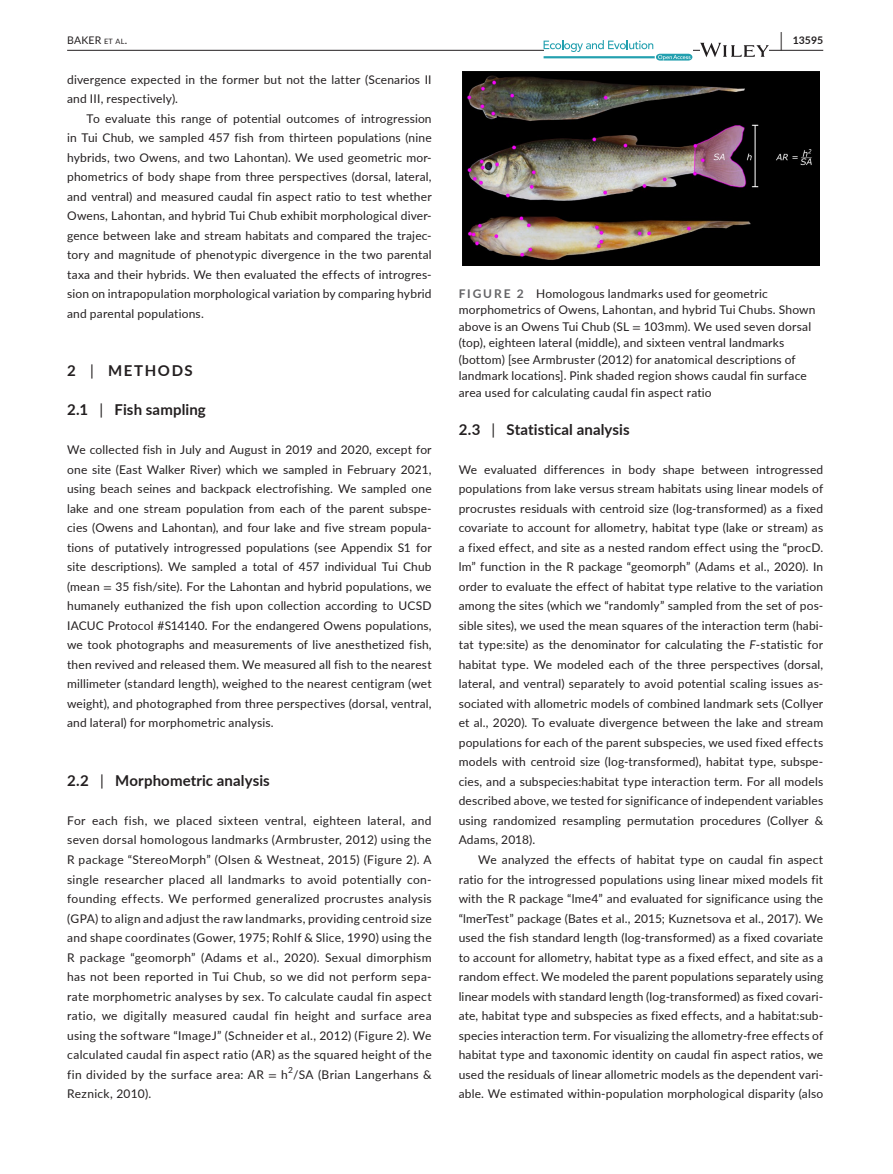
<style>
.page{position:relative;width:893px;height:1174px;background:#fff}
.page>*{position:absolute;margin:0;border:0;box-sizing:border-box;transform-origin:0 0}
.t1{font:700 19.5px "Lato";color:#231f20;scale:.48 1}
.t2{font:700 15px "Lato";letter-spacing:.01em;color:#231f20}
.t3{font:700 15px "Lato";letter-spacing:.11em;color:#231f20}
.t4{font:12px/19.5px "Lato";letter-spacing:.015em;color:#231f20;text-align:justify}
.t5{font:10.5px "Lato";letter-spacing:.02em;color:#231f20}
.t6{font:700 10.5px "Lato";color:#231f20}
.s1{font-size:7.35px}
.s2{font-weight:700;color:#636366}
.s3{font-family:"STIX"}
.s4{font-weight:400}
.s5{font-style:italic}
</style>
<div class="page">
<hr style="left:67px;top:50px;width:756px;height:1px;background:#231f20">
<svg style="left:544px;top:40px;width:148px;height:21px"></svg>
<svg style="left:700px;top:43px;width:69px;height:14px"></svg>
<img style="left:462px;top:72px;width:358px;height:193px">
<h1 class="t1" style="left:780px;top:25px;width:7px">|</h1>
<p class="t5" style="left:67px;top:33px;width:62px">BAKER <span class="s1">et al</span>.</p>
<p class="t6" style="left:793px;top:33px;width:32px">13595</p>
<p class="t4" style="left:67px;top:69px;width:366px">divergence expected in the former but not the latter (Scenarios II and III, respectively).</p>
<p class="t4" style="left:67px;top:108px;width:366px;text-indent:20px">To evaluate this range of potential outcomes of introgression in Tui Chub, we sampled 457 fish from thirteen populations (nine hybrids, two Owens, and two Lahontan). We used geometric mor&shy;phometrics of body shape from three perspectives (dorsal, lateral, and ventral) and measured caudal fin aspect ratio to test whether Owens, Lahontan, and hybrid Tui Chub exhibit morphological diver&shy;gence between lake and stream habitats and compared the trajec&shy;tory and magnitude of phenotypic divergence in the two parental taxa and their hybrids. We then evaluated the effects of introgres&shy;sion on intrapopulation morphological variation by comparing hybrid and parental populations.</p>
<p class="t4" style="left:459px;top:284px;width:358px;line-height:16.5px;text-align:left"><span class="s2">FIGURE 2</span> Homologous landmarks used for geometric morphometrics of Owens, Lahontan, and hybrid Tui Chubs. Shown above is an Owens Tui Chub (SL <span class="s3">=</span> 103mm). We used seven dorsal (top), eighteen lateral (middle), and sixteen ventral landmarks (bottom) [see Armbruster (2012) for anatomical descriptions of landmark locations]. Pink shaded region shows caudal fin surface area used for calculating caudal fin aspect ratio</p>
<p class="t3" style="left:67px;top:360px;width:127px">2 <span class="s4">|</span> METHODS</p>
<p class="t2" style="left:67px;top:399px;width:140px">2.1 <span class="s4">|</span> Fish sampling</p>
<p class="t4" style="left:67px;top:440px;width:366px">We collected fish in July and August in 2019 and 2020, except for one site (East Walker River) which we sampled in February 2021, using beach seines and backpack electrofishing. We sampled one lake and one stream population from each of the parent subspe&shy;cies (Owens and Lahontan), and four lake and five stream popula&shy;tions of putatively introgressed populations (see Appendix S1 for site descriptions). We sampled a total of 457 individual Tui Chub (mean <span class="s3">=</span> 35 fish/site). For the Lahontan and hybrid populations, we humanely euthanized the fish upon collection according to UCSD IACUC Protocol #S14140. For the endangered Owens populations, we took photographs and measurements of live anesthetized fish, then revived and released them. We measured all fish to the nearest millimeter (standard length), weighed to the nearest centigram (wet weight), and photographed from three perspectives (dorsal, ventral, and lateral) for morphometric analysis.</p>
<p class="t2" style="left:459px;top:418px;width:172px">2.3 <span class="s4">|</span> Statistical analysis</p>
<p class="t4" style="left:459px;top:459px;width:366px">We evaluated differences in body shape between introgressed populations from lake versus stream habitats using linear models of procrustes residuals with centroid size (log-transformed) as a fixed covariate to account for allometry, habitat type (lake or stream) as a fixed effect, and site as a nested random effect using the “procD. lm” function in the R package “geomorph” (Adams et al., 2020). In order to evaluate the effect of habitat type relative to the variation among the sites (which we “randomly” sampled from the set of pos&shy;sible sites), we used the mean squares of the interaction term (habi&shy;tat type:site) as the denominator for calculating the <span class="s5">F</span>-statistic for habitat type. We modeled each of the three perspectives (dorsal, lateral, and ventral) separately to avoid potential scaling issues as&shy;sociated with allometric models of combined landmark sets (Collyer et al., 2020). To evaluate divergence between the lake and stream populations for each of the parent subspecies, we used fixed effects models with centroid size (log-transformed), habitat type, subspe&shy;cies, and a subspecies:habitat type interaction term. For all models described above, we tested for significance of independent variables using randomized resampling permutation procedures (Collyer &amp; Adams, 2018).</p>
<p class="t4" style="left:459px;top:849px;width:366px;text-indent:20px">We analyzed the effects of habitat type on caudal fin aspect ratio for the introgressed populations using linear mixed models fit with the R package “lme4” and evaluated for significance using the “lmerTest” package (Bates et al., 2015; Kuznetsova et al., 2017). We used the fish standard length (log-transformed) as a fixed covariate to account for allometry, habitat type as a fixed effect, and site as a random effect. We modeled the parent populations separately using linear models with standard length (log-transformed) as fixed covari&shy;ate, habitat type and subspecies as fixed effects, and a habitat:sub&shy;species interaction term. For visualizing the allometry-free effects of habitat type and taxonomic identity on caudal fin aspect ratios, we used the residuals of linear allometric models as the dependent vari&shy;able. We estimated within-population morphological disparity (also</p>
<p class="t2" style="left:67px;top:769px;width:204px">2.2 <span class="s4">|</span> Morphometric analysis</p>
<p class="t4" style="left:67px;top:810px;width:366px">For each fish, we placed sixteen ventral, eighteen lateral, and seven dorsal homologous landmarks (Armbruster, 2012) using the R package “StereoMorph” (Olsen &amp; Westneat, 2015) (Figure 2). A single researcher placed all landmarks to avoid potentially con&shy;founding effects. We performed generalized procrustes analysis (GPA) to align and adjust the raw landmarks, providing centroid size and shape coordinates (Gower, 1975; Rohlf &amp; Slice, 1990) using the R package “geomorph” (Adams et al., 2020). Sexual dimorphism has not been reported in Tui Chub, so we did not perform sepa&shy;rate morphometric analyses by sex. To calculate caudal fin aspect ratio, we digitally measured caudal fin height and surface area using the software “ImageJ” (Schneider et al., 2012) (Figure 2). We calculated caudal fin aspect ratio (AR) as the squared height of the fin divided by the surface area: AR <span class="s3">=</span> h<sup>2</sup>/SA (Brian Langerhans &amp; Reznick, 2010).</p>
</div>
